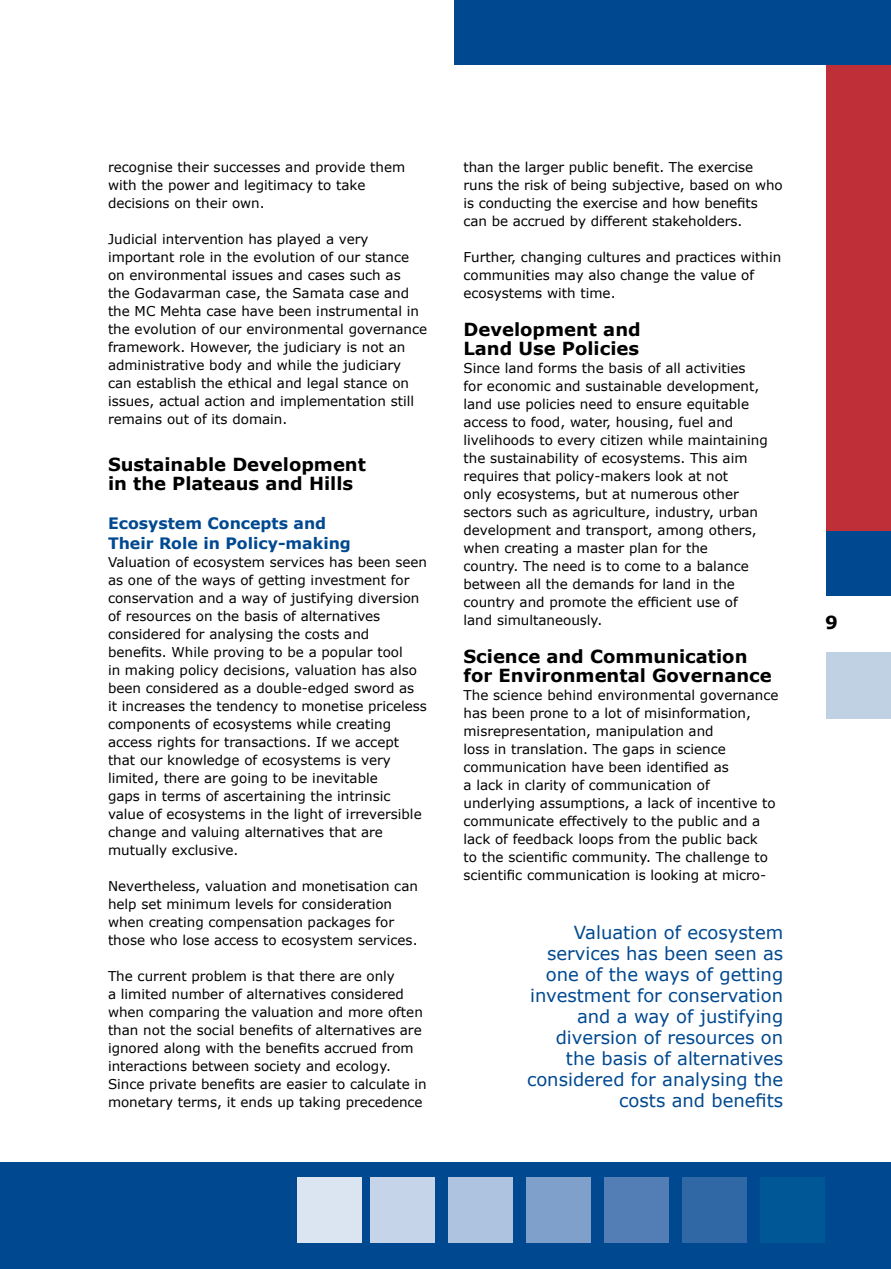
<style>
.page{position:relative;width:891px;height:1269px;background:#fff}
.page>*{position:absolute;margin:0;border:0;box-sizing:border-box;transform-origin:0 0}
.t1{font:18px/21px "Verdana";color:#004990;text-align:right}
.t2{font:700 18px/19.5px "Verdana";color:#000}
.t3{font:700 15.75px/19.5px "Verdana";color:#004990}
.t4{font:13.5px/18px "Verdana";color:#000}
</style>
<div class="page">
<div style="left:826px;top:476px;width:65px;height:120px;background:#004990"></div>
<div style="left:826px;top:64px;width:65px;height:467px;background:#bf2f38"></div>
<div style="left:826px;top:652px;width:65px;height:67px;background:#bfd1e3"></div>
<div style="left:454px;top:0;width:437px;height:65px;background:#004990"></div>
<div style="left:0;top:1163px;width:891px;height:106px;background:#004990"></div>
<div style="left:760px;top:1178px;width:65px;height:65px;background:#005796"></div>
<div style="left:682px;top:1178px;width:65px;height:65px;background:#3068a5"></div>
<div style="left:604px;top:1178px;width:65px;height:65px;background:#527eb5"></div>
<div style="left:526px;top:1178px;width:65px;height:65px;background:#7ea0cb"></div>
<div style="left:448px;top:1178px;width:65px;height:65px;background:#aec3e0"></div>
<div style="left:370px;top:1178px;width:65px;height:65px;background:#c5d4e8"></div>
<div style="left:297px;top:1178px;width:65px;height:65px;background:#dbe5f2"></div>
<p class="t4" style="left:108px;top:158px;width:299px">recognise their successes and provide them with the power and legitimacy to take decisions on their own.</p>
<p class="t4" style="left:108px;top:230px;width:321px">Judicial intervention has played a very important role in the evolution of our stance on environmental issues and cases such as<br>the Godavarman case, the Samata case and the MC Mehta case have been instrumental in the evolution of our environmental governance framework. However, the judiciary is not an administrative body and while the judiciary can establish the ethical and legal stance on issues, actual action and implementation still remains out of its domain.</p>
<h1 class="t2" style="left:108px;top:454px;width:260px">Sustainable Development in the Plateaus and Hills</h1>
<p class="t3" style="left:108px;top:513px;width:244px">Ecosystem Concepts and<br>Their Role in Policy-making</p>
<p class="t4" style="left:108px;top:552px;width:321px">Valuation of ecosystem services has been seen as one of the ways of getting investment for conservation and a way of justifying diversion of resources on the basis of alternatives considered for analysing the costs and benefits. While proving to be a popular tool<br>in making policy decisions, valuation has also been considered as a double-edged sword as<br>it increases the tendency to monetise priceless components of ecosystems while creating access rights for transactions. If we accept that our knowledge of ecosystems is very limited, there are going to be inevitable<br>gaps in terms of ascertaining the intrinsic value of ecosystems in the light of irreversible change and valuing alternatives that are mutually exclusive.</p>
<p class="t4" style="left:108px;top:876px;width:312px">Nevertheless, valuation and monetisation can help set minimum levels for consideration when creating compensation packages for those who lose access to ecosystem services.</p>
<p class="t4" style="left:108px;top:966px;width:320px">The current problem is that there are only<br>a limited number of alternatives considered when comparing the valuation and more often than not the social benefits of alternatives are ignored along with the benefits accrued from interactions between society and ecology.<br>Since private benefits are easier to calculate in monetary terms, it ends up taking precedence</p>
<p class="t4" style="left:463px;top:158px;width:321px">than the larger public benefit. The exercise runs the risk of being subjective, based on who is conducting the exercise and how benefits can be accrued by different stakeholders.</p>
<p class="t4" style="left:463px;top:248px;width:319px">Further, changing cultures and practices within communities may also change the value of ecosystems with time.</p>
<h1 class="t2" style="left:464px;top:319px;width:179px">Development and<br>Land Use Policies</h1>
<p class="t4" style="left:464px;top:359px;width:306px">Since land forms the basis of all activities<br>for economic and sustainable development, land use policies need to ensure equitable access to food, water, housing, fuel and livelihoods to every citizen while maintaining the sustainability of ecosystems. This aim requires that policy-makers look at not<br>only ecosystems, but at numerous other sectors such as agriculture, industry, urban development and transport, among others, when creating a master plan for the<br>country. The need is to come to a balance between all the demands for land in the country and promote the efficient use of land simultaneously.</p>
<h1 class="t2" style="left:464px;top:646px;width:310px">Science and Communication for Environmental Governance</h1>
<p class="t4" style="left:464px;top:686px;width:316px">The science behind environmental governance has been prone to a lot of misinformation, misrepresentation, manipulation and<br>loss in translation. The gaps in science communication have been identified as<br>a lack in clarity of communication of underlying assumptions, a lack of incentive to communicate effectively to the public and a lack of feedback loops from the public back<br>to the scientific community. The challenge to scientific communication is looking at micro-</p>
<h1 class="t1" style="left:527px;top:921px;width:258px">Valuation of ecosystem services has been seen as one of the ways of getting investment for conservation and a way of justifying diversion of resources on the basis of alternatives considered for analysing the costs and benefits</h1>
<h1 class="t2" style="left:825px;top:612px;width:14px">9</h1>
</div>
